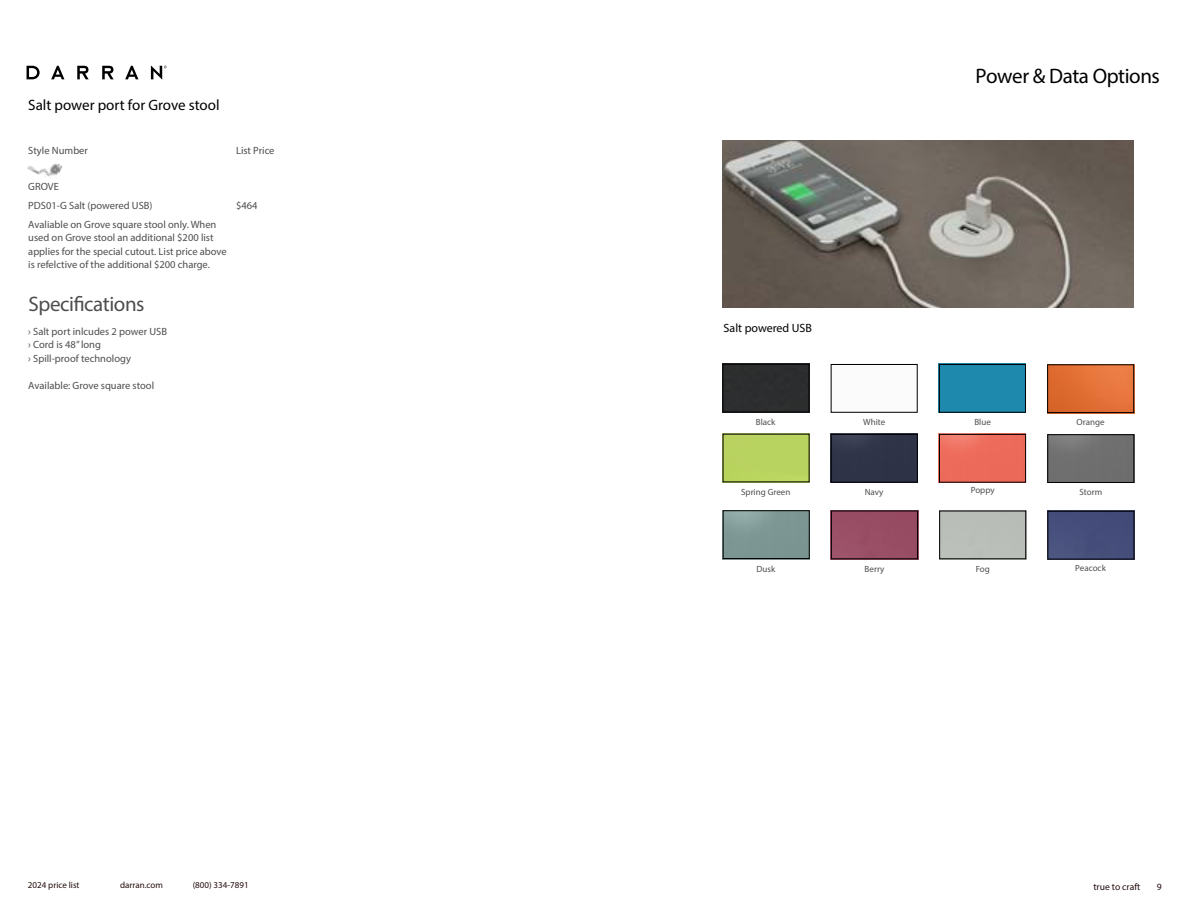
<style>
.page{position:relative;width:1188px;height:918px;background:#fff}
.page>*{position:absolute;margin:0;border:0;box-sizing:border-box;transform-origin:0 0}
.t1{font:21px "Myriad Pro";letter-spacing:-.02em;color:#000}
.t2{font:21px "Myriad Pro";letter-spacing:-.02em;color:#4d4d4f}
.t3{font:15px "Myriad Pro";color:#000}
.t4{font:12px "Myriad Pro";color:#000}
.t5{font:10.5px/13.5px "Myriad Pro";color:#4d4d4f}
.t6{font:9.6px "Myriad Pro";color:#240d0d}
.t7{font:9px "Myriad Pro";color:#4d4d4f}
.t8{font:9px "Myriad Pro";color:#240d0d}
</style>
<div class="page">
<svg style="left:125px;top:66px;width:13px;height:13px"></svg>
<svg style="left:102px;top:66px;width:12px;height:13px"></svg>
<svg style="left:27px;top:66px;width:13px;height:13px"></svg>
<svg style="left:51px;top:66px;width:13px;height:13px"></svg>
<svg style="left:77px;top:66px;width:12px;height:13px"></svg>
<svg style="left:151px;top:65px;width:16px;height:15px"></svg>
<img style="left:27px;top:163px;width:36px;height:14px">
<div style="left:723px;top:366px;width:86px;height:47px;background:#2c2d2f"></div>
<img style="left:723px;top:433px;width:87px;height:47px">
<img style="left:833px;top:436px;width:83px;height:45px">
<div style="left:831px;top:510px;width:87px;height:47px;background:#984d64"></div>
<div style="left:941px;top:366px;width:83px;height:45px;background:#1e89ac"></div>
<img style="left:941px;top:436px;width:83px;height:45px">
<div style="left:939px;top:510px;width:87px;height:47px;background:#b9beb8"></div>
<img style="left:1049px;top:366px;width:83px;height:45px">
<div style="left:1048px;top:513px;width:86px;height:47px;background:#454d7a"></div>
<div style="left:723px;top:364px;width:86px;height:48px;border:1px solid #000"></div>
<div style="left:723px;top:510px;width:87px;height:49px;border:1px solid #000"></div>
<div style="left:831px;top:364px;width:87px;height:49px;border:1px solid #000"></div>
<div style="left:831px;top:434px;width:87px;height:49px;border:1px solid #000"></div>
<div style="left:831px;top:511px;width:87px;height:48px;border:1px solid #000"></div>
<div style="left:939px;top:364px;width:87px;height:49px;border:1px solid #000"></div>
<div style="left:939px;top:434px;width:87px;height:49px;border:1px solid #000"></div>
<div style="left:939px;top:511px;width:87px;height:48px;border:1px solid #000"></div>
<div style="left:1047px;top:364px;width:87px;height:49px;border:1px solid #000"></div>
<div style="left:1047px;top:434px;width:87px;height:49px;border:1px solid #000"></div>
<div style="left:1047px;top:511px;width:87px;height:48px;border:1px solid #000"></div>
<img style="left:723px;top:140px;width:411px;height:168px">
<h2 class="t3" style="left:28px;top:96px;width:193px">Salt power port for Grove stool</h2>
<p class="t5" style="left:28px;top:144px;width:61px">Style Number</p>
<p class="t5" style="left:236px;top:144px;width:40px">List Price</p>
<p class="t5" style="left:28px;top:177px;width:126px;line-height:18.9px">GROVE<br>PDS01-G Salt (powered USB)</p>
<p class="t5" style="left:236px;top:199px;width:23px">$464</p>
<p class="t5" style="left:28px;top:218px;width:200px">Avaliable on Grove square stool only. When used on Grove stool an additional $200 list applies for the special cutout. List price above is refelctive of the additional $200 charge.</p>
<h1 class="t2" style="left:28px;top:291px;width:118px">Specifications</h1>
<p class="t5" style="left:28px;top:324px;width:140px">› Salt port inlcudes 2 power USB › Cord is 48” long<br>› Spill-proof technology</p>
<p class="t5" style="left:28px;top:378px;width:127px">Available: Grove square stool</p>
<p class="t8" style="left:28px;top:880px;width:53px">2024 price list</p>
<p class="t8" style="left:120px;top:880px;width:44px">darran.com</p>
<p class="t8" style="left:193px;top:880px;width:57px">(800) 334-7891</p>
<h1 class="t1" style="left:975px;top:63px;width:186px">Power &amp; Data Options</h1>
<p class="t4" style="left:724px;top:321px;width:90px">Salt powered USB</p>
<p class="t7" style="left:756px;top:416px;width:21px">Black</p>
<p class="t7" style="left:863px;top:417px;width:24px">White</p>
<p class="t7" style="left:974px;top:416px;width:18px">Blue</p>
<p class="t7" style="left:1077px;top:416px;width:29px">Orange</p>
<p class="t7" style="left:741px;top:486px;width:51px">Spring Green</p>
<p class="t7" style="left:865px;top:487px;width:20px">Navy</p>
<p class="t7" style="left:971px;top:485px;width:25px">Poppy</p>
<p class="t7" style="left:1080px;top:486px;width:24px">Storm</p>
<p class="t7" style="left:757px;top:564px;width:20px">Dusk</p>
<p class="t7" style="left:865px;top:564px;width:21px">Berry</p>
<p class="t7" style="left:976px;top:564px;width:16px">Fog</p>
<p class="t7" style="left:1075px;top:562px;width:32px">Peacock</p>
<p class="t6" style="left:1093px;top:881px;width:48px">true to craft</p>
<p class="t6" style="left:1157px;top:881px;width:6px">9</p>
</div>
